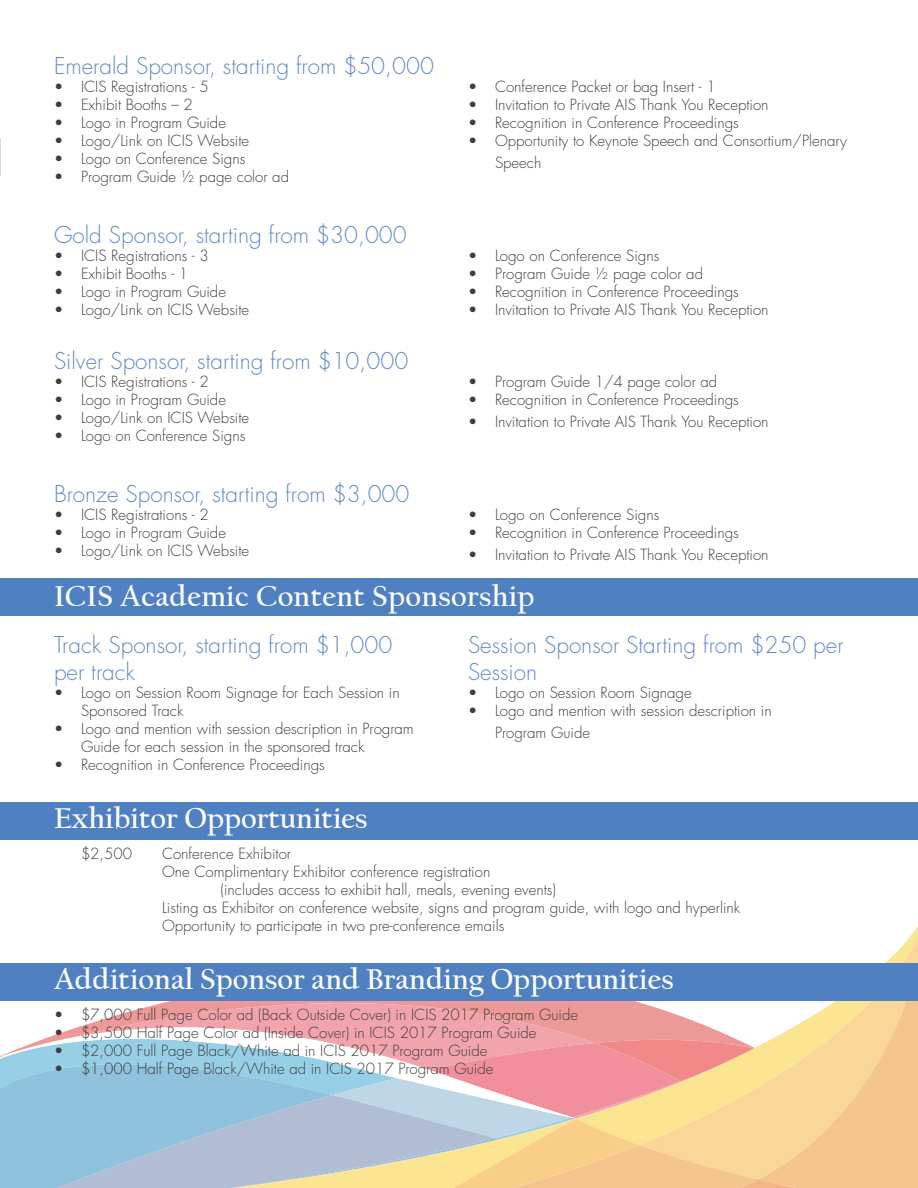
<style>
.page{position:relative;width:918px;height:1188px;background:#fff}
.page>*{position:absolute;margin:0;border:0;box-sizing:border-box;transform-origin:0 0}
._2nd_header{font:700 30px "Californian FB";color:#fff}
._2nd_header-2{font:300 22.5px/27px "Futura Std";color:#638ac7}
.t1{font:300 15px/21.6px "Futura Std";color:#3e3e3f}
</style>
<div class="page">
<div style="left:0;top:802px;width:918px;height:38px;background:#4f81c2"></div>
<div style="left:0;top:579px;width:918px;height:37px;background:#4f81c2"></div>
<svg style="left:20px;top:1001px;width:689px;height:47px"></svg>
<svg style="left:6px;top:1049px;width:23px;height:139px;background:#93c5de"></svg>
<svg style="left:794px;top:926px;width:124px;height:101px"></svg>
<svg style="left:29px;top:1027px;width:889px;height:161px;background:#d4c6b7"></svg>
<svg style="left:0;top:1054px;width:6px;height:134px"></svg>
<div style="left:0;top:963px;width:918px;height:38px;background:#4f81c2"></div>
<p class="_2nd_header-2" style="left:54px;top:53px;width:382px">Emerald Sponsor, starting from $50,000</p>
<p class="t1" style="left:54px;top:76px;width:156px">• ICIS Registrations - 5</p>
<p class="t1" style="left:54px;top:94px;width:140px">• Exhibit Booths – 2</p>
<p class="t1" style="left:54px;top:112px;width:174px">• Logo in Program Guide</p>
<p class="t1" style="left:54px;top:130px;width:197px">• Logo/Link on ICIS Website</p>
<p class="t1" style="left:54px;top:148px;width:193px">• Logo on Conference Signs</p>
<p class="t1" style="left:54px;top:166px;width:237px">• Program Guide ½ page color ad</p>
<p class="_2nd_header-2" style="left:54px;top:222px;width:354px">Gold Sponsor, starting from $30,000</p>
<p class="t1" style="left:54px;top:245px;width:156px">• ICIS Registrations - 3</p>
<p class="t1" style="left:54px;top:263px;width:136px">• Exhibit Booths - 1</p>
<p class="t1" style="left:54px;top:281px;width:174px">• Logo in Program Guide</p>
<p class="t1" style="left:54px;top:299px;width:197px">• Logo/Link on ICIS Website</p>
<p class="_2nd_header-2" style="left:54px;top:348px;width:356px">Silver Sponsor, starting from $10,000</p>
<p class="t1" style="left:54px;top:371px;width:156px">• ICIS Registrations - 2</p>
<p class="t1" style="left:54px;top:389px;width:174px">• Logo in Program Guide</p>
<p class="t1" style="left:54px;top:407px;width:197px">• Logo/Link on ICIS Website</p>
<p class="t1" style="left:54px;top:425px;width:193px">• Logo on Conference Signs</p>
<p class="t1" style="left:468px;top:76px;width:249px">• Conference Packet or bag Insert - 1</p>
<p class="t1" style="left:468px;top:94px;width:302px">• Invitation to Private AIS Thank You Reception</p>
<p class="t1" style="left:468px;top:112px;width:272px">• Recognition in Conference Proceedings</p>
<p class="t1" style="left:495px;top:130px;width:354px;text-indent:-27px">• Opportunity to Keynote Speech and Consortium/Plenary<br>Speech</p>
<p class="t1" style="left:468px;top:245px;width:193px">• Logo on Conference Signs</p>
<p class="t1" style="left:468px;top:263px;width:237px">• Program Guide ½ page color ad</p>
<p class="t1" style="left:468px;top:281px;width:272px">• Recognition in Conference Proceedings</p>
<p class="t1" style="left:468px;top:299px;width:302px">• Invitation to Private AIS Thank You Reception</p>
<p class="t1" style="left:468px;top:371px;width:251px">• Program Guide 1/4 page color ad</p>
<p class="t1" style="left:468px;top:389px;width:272px">• Recognition in Conference Proceedings</p>
<p class="t1" style="left:468px;top:411px;width:302px">• Invitation to Private AIS Thank You Reception</p>
<p class="_2nd_header-2" style="left:54px;top:481px;width:357px">Bronze Sponsor, starting from $3,000</p>
<p class="t1" style="left:54px;top:505px;width:156px">• ICIS Registrations - 2</p>
<p class="t1" style="left:54px;top:523px;width:174px">• Logo in Program Guide</p>
<p class="t1" style="left:54px;top:541px;width:197px">• Logo/Link on ICIS Website</p>
<p class="t1" style="left:468px;top:505px;width:193px">• Logo on Conference Signs</p>
<p class="t1" style="left:468px;top:523px;width:272px">• Recognition in Conference Proceedings</p>
<p class="t1" style="left:468px;top:544px;width:302px">• Invitation to Private AIS Thank You Reception</p>
<p class="_2nd_header" style="left:54px;top:579px;width:482px">ICIS Academic Content Sponsorship</p>
<p class="_2nd_header-2" style="left:54px;top:632px;width:340px">Track Sponsor, starting from $1,000 per track</p>
<p class="t1" style="left:81px;top:684px;width:320px;line-height:18px;text-indent:-27px">• Logo on Session Room Signage for Each Session in<br>Sponsored Track</p>
<p class="t1" style="left:81px;top:720px;width:334px;line-height:18px;text-indent:-27px">• Logo and mention with session description in Program<br>Guide for each session in the sponsored track</p>
<p class="t1" style="left:54px;top:754px;width:272px">• Recognition in Conference Proceedings</p>
<p class="_2nd_header-2" style="left:468px;top:632px;width:377px">Session Sponsor Starting from $250 per<br>Session</p>
<p class="t1" style="left:468px;top:682px;width:225px">• Logo on Session Room Signage</p>
<p class="t1" style="left:495px;top:700px;width:278px;text-indent:-27px">• Logo and mention with session description in<br>Program Guide</p>
<p class="_2nd_header" style="left:54px;top:801px;width:315px">Exhibitor Opportunities</p>
<p class="t1" style="left:81px;top:843px;width:53px">$2,500</p>
<p class="t1" style="left:162px;top:843px;width:131px">Conference Exhibitor</p>
<p class="t1" style="left:162px;top:861px;width:330px">One Complimentary Exhibitor conference registration</p>
<p class="t1" style="left:221px;top:879px;width:337px">(includes access to exhibit hall, meals, evening events)</p>
<p class="t1" style="left:162px;top:897px;width:580px">Listing as Exhibitor on conference website, signs and program guide, with logo and hyperlink</p>
<p class="t1" style="left:162px;top:915px;width:344px">Opportunity to participate in two pre-conference emails</p>
<p class="_2nd_header" style="left:54px;top:962px;width:621px">Additional Sponsor and Branding Opportunities</p>
<p class="t1" style="left:54px;top:1005px;width:526px">• $7,000 Full Page Color ad (Back Outside Cover) in ICIS 2017 Program Guide</p>
<p class="t1" style="left:54px;top:1023px;width:484px">• $3,500 Half Page Color ad (Inside Cover) in ICIS 2017 Program Guide</p>
<p class="t1" style="left:54px;top:1041px;width:435px">• $2,000 Full Page Black/White ad in ICIS 2017 Program Guide</p>
<p class="t1" style="left:54px;top:1059px;width:441px">• $1,000 Half Page Black/White ad in ICIS 2017 Program Guide</p>
</div>
